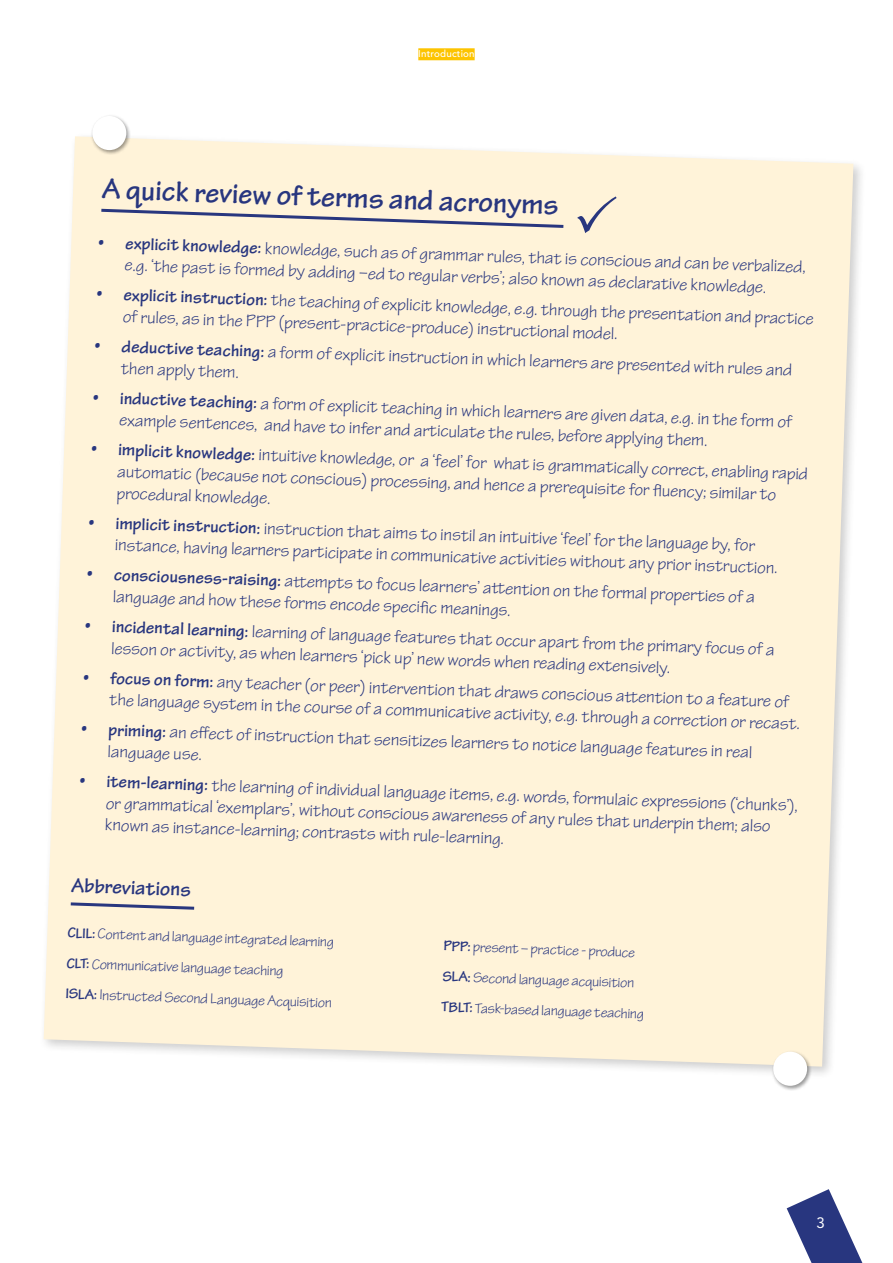
<style>
.page{position:relative;width:893px;height:1263px;background:#fff}
.page>*{position:absolute;margin:0;border:0;box-sizing:border-box;transform-origin:0 0}
.t1{font:700 30px "Tekton Pro";color:#28367f}
.t2{font:700 21px "Tekton Pro";color:#28367f}
.t3{font:18px/21.6px "Tekton Pro";color:#28367f}
.t4{font:15px/30.5px "Tekton Pro";color:#28367f}
.t5{font:15px "Avenir LT Std";color:#fff}
.t6{font:500 9.75px "Avenir LT Std";letter-spacing:.02em;color:#fff}
.s1{font-weight:700}
</style>
<div class="page">
<div style="left:418px;top:48px;width:57px;height:12px;background:#fdc400"></div>
<div style="left:44px;top:136px;width:809px;height:931px;background:#fff3d9"></div>
<svg style="left:577px;top:196px;width:40px;height:37px"></svg>
<svg style="left:98px;top:207px;width:468px;height:23px;background:#e3dacd"></svg>
<svg style="left:68px;top:901px;width:129px;height:10px"></svg>
<div style="left:90px;top:114px;width:41px;height:41px;background:#000;opacity:.4"></div>
<div style="left:92px;top:116px;width:34px;height:34px;background:#fff;border-radius:50%"></div>
<div style="left:771px;top:1050px;width:41px;height:41px;background:#000;opacity:.4"></div>
<div style="left:773px;top:1052px;width:34px;height:34px;background:#fff;border-radius:50%"></div>
<svg style="left:787px;top:1189px;width:76px;height:74px"></svg>
<p class="t6" style="left:418px;top:48px;width:58px">Introduction</p>
<h1 class="t1" style="left:103px;top:171px;width:458px;rotate:2deg">A quick review of terms and acronyms</h1>
<p class="t3" style="left:126px;top:233px;width:682px;text-indent:-27px;rotate:2deg"><span class="s1">• explicit knowledge:</span> knowledge, such as of grammar rules, that is conscious and can be verbalized, e.g. ‘the past is formed by adding –ed to regular verbs’; also known as declarative knowledge.</p>
<p class="t3" style="left:124px;top:284px;width:692px;text-indent:-27px;rotate:2deg"><span class="s1">• explicit instruction:</span> the teaching of explicit knowledge, e.g. through the presentation and practice of rules, as in the PPP (present-practice-produce) instructional model.</p>
<p class="t3" style="left:122px;top:336px;width:672px;text-indent:-27px;rotate:2deg"><span class="s1">• deductive teaching:</span> a form of explicit instruction in which learners are presented with rules and then apply them.</p>
<p class="t3" style="left:120px;top:388px;width:674px;text-indent:-27px;rotate:2deg"><span class="s1">• inductive teaching:</span> a form of explicit teaching in which learners are given data, e.g. in the form of example sentences, and have to infer and articulate the rules, before applying them.</p>
<p class="t3" style="left:119px;top:439px;width:692px;text-indent:-27px;rotate:2deg"><span class="s1">• implicit knowledge:</span> intuitive knowledge, or a ‘feel’ for what is grammatically correct, enabling rapid automatic (because not conscious) processing, and hence a prerequisite for fl uency; similar to procedural knowledge.</p>
<p class="t3" style="left:116px;top:513px;width:665px;text-indent:-27px;rotate:2deg"><span class="s1">• implicit instruction:</span> instruction that aims to instil an intuitive ‘feel’ for the language by, for instance, having learners participate in communicative activities without any prior instruction.</p>
<p class="t3" style="left:114px;top:564px;width:643px;text-indent:-27px;rotate:2deg"><span class="s1">• consciousness-raising:</span> att empts to focus learners’ att ention on the formal properties of a language and how these forms encode specifi c meanings.</p>
<p class="t3" style="left:112px;top:616px;width:664px;text-indent:-27px;rotate:2deg"><span class="s1">• incidental learning:</span> learning of language features that occur apart from the primary focus of a lesson or activity, as when learners ‘pick up’ new words when reading extensively.</p>
<p class="t3" style="left:111px;top:668px;width:692px;text-indent:-27px;rotate:2deg"><span class="s1">• focus on form:</span> any teacher (or peer) intervention that draws conscious att ention to a feature of the language system in the course of a communicative activity, e.g. through a correction or recast.</p>
<p class="t3" style="left:109px;top:719px;width:646px;text-indent:-27px;rotate:2deg"><span class="s1">• priming:</span> an eff ect of instruction that sensitizes learners to notice language features in real language use.</p>
<p class="t3" style="left:107px;top:771px;width:693px;text-indent:-27px;rotate:2deg"><span class="s1">• item-learning:</span> the learning of individual language items, e.g. words, formulaic expressions (‘chunks’), or grammatical ‘exemplars’, without conscious awareness of any rules that underpin them; also known as instance-learning; contrasts with rule-learning.</p>
<p class="t2" style="left:72px;top:873px;width:121px;rotate:2deg">Abbreviations</p>
<p class="t4" style="left:68px;top:918px;width:268px;rotate:2deg"><span class="s1">CLIL:</span> Content and language integrated learning<br><span class="s1">CLT:</span> Communicative language teaching<br><span class="s1">ISLA:</span> Instructed Second Language Acquisition</p>
<p class="t4" style="left:444px;top:931px;width:204px;rotate:2deg"><span class="s1">PPP:</span> present – practice - produce<br><span class="s1">SLA:</span> Second language acquisition<br><span class="s1">TBLT:</span> Task-based language teaching</p>
<p class="t5" style="left:816px;top:1214px;width:10px">3</p>
</div>
